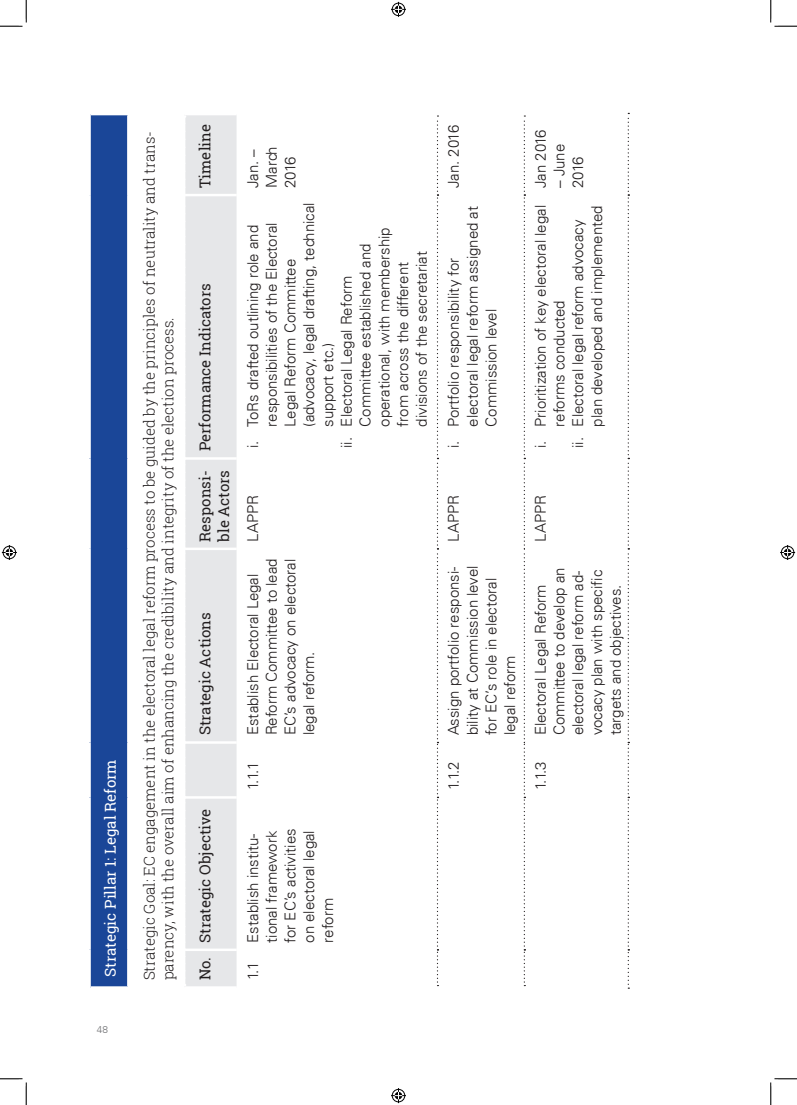
<style>
.page{position:relative;width:797px;height:1105px;background:#fff}
.page>*{position:absolute;margin:0;border:0;box-sizing:border-box;transform-origin:0 0}
.t1{font:300 15px/18.8px "Univers LT";color:#231f20}
.t2{font:300 15px/18.8px "Roboto Slab";color:#231f20}
.t3{font:15px/18.8px "Roboto Slab";color:#231f20}
.t4{font:15px "Roboto Slab";color:#fff}
.t5{font:300 10px "Univers CE";color:#6c6d70}
</style>
<div class="page">
<div style="left:90px;top:114px;width:38px;height:873px;background:#1a4698"></div>
<div style="left:185px;top:115px;width:51px;height:871px;background:#e6e7e9"></div>
<hr style="left:185px;top:741px;width:51px;height:3px;background:#fff">
<hr style="left:185px;top:548px;width:51px;height:2px;background:#fff">
<hr style="left:185px;top:457px;width:51px;height:3px;background:#fff">
<hr style="left:88px;top:950px;width:3px;height:39px;background:#fff">
<hr style="left:88px;top:797px;width:3px;height:153px;background:#fff">
<hr style="left:88px;top:742px;width:3px;height:55px;background:#fff">
<hr style="left:88px;top:549px;width:3px;height:193px;background:#fff">
<hr style="left:88px;top:458px;width:3px;height:91px;background:#fff">
<hr style="left:88px;top:195px;width:3px;height:263px;background:#fff">
<hr style="left:88px;top:113px;width:3px;height:82px;background:#fff">
<hr style="left:91px;top:986px;width:37px;height:3px;background:#fff">
<hr style="left:91px;top:113px;width:37px;height:2px;background:#fff">
<hr style="left:185px;top:194px;width:51px;height:2px;background:#fff">
<svg style="left:523px;top:115px;width:2px;height:871px"></svg>
<hr style="left:185px;top:796px;width:51px;height:3px;background:#fff">
<hr style="left:185px;top:948px;width:51px;height:3px;background:#fff">
<svg style="left:437px;top:115px;width:1px;height:871px"></svg>
<svg style="left:627px;top:113px;width:2px;height:876px"></svg>
<hr style="left:127px;top:950px;width:3px;height:36px;background:#fff">
<hr style="left:127px;top:797px;width:3px;height:153px;background:#fff">
<hr style="left:127px;top:742px;width:3px;height:55px;background:#fff">
<hr style="left:127px;top:549px;width:3px;height:193px;background:#fff">
<hr style="left:127px;top:458px;width:3px;height:91px;background:#fff">
<hr style="left:127px;top:195px;width:3px;height:263px;background:#fff">
<hr style="left:127px;top:115px;width:3px;height:80px;background:#fff">
<svg style="left:0;top:0;width:27px;height:27px"></svg>
<svg style="left:0;top:1078px;width:27px;height:27px"></svg>
<svg style="left:770px;top:0;width:27px;height:27px"></svg>
<svg style="left:770px;top:1078px;width:27px;height:27px"></svg>
<svg style="left:391px;top:2px;width:15px;height:15px"></svg>
<svg style="left:391px;top:1088px;width:15px;height:15px"></svg>
<svg style="left:2px;top:545px;width:15px;height:15px"></svg>
<svg style="left:780px;top:545px;width:15px;height:15px"></svg>
<p class="t4" style="left:100px;top:977px;width:219px;rotate:-90deg">Strategic Pillar 1: Legal Reform</p>
<p class="t5" style="left:97px;top:1023px;width:13px">48</p>
<p class="t2" style="left:139px;top:980px;width:851px;rotate:-90deg">Strategic Goal: EC engagement in the electoral legal reform process to be guided by the principles of neutrality and trans&shy;parency, with the overall aim of enhancing the credibility and integrity of the election process.</p>
<p class="t3" style="left:195px;top:188px;width:65px;rotate:-90deg">Timeline</p>
<p class="t3" style="left:195px;top:451px;width:169px;rotate:-90deg">Performance Indicators</p>
<p class="t3" style="left:195px;top:542px;width:73px;rotate:-90deg">Responsi&shy;ble Actors</p>
<p class="t3" style="left:195px;top:735px;width:125px;rotate:-90deg">Strategic Actions</p>
<p class="t3" style="left:195px;top:980px;width:173px;rotate:-90deg">No. Strategic Objective</p>
<p class="t1" style="left:243px;top:188px;width:43px;rotate:-90deg">Jan. –<br>March<br>2016</p>
<p class="t1" style="left:299px;top:427px;width:226px;rotate:-90deg">(advocacy, legal drafting, technical</p>
<p class="t1" style="left:243px;top:448px;width:225px;rotate:-90deg">i. ToRs drafted outlining role and</p>
<p class="t1" style="left:262px;top:427px;width:206px;rotate:-90deg">responsibilities of the Electoral</p>
<p class="t1" style="left:374px;top:427px;width:201px;rotate:-90deg">operational, with membership</p>
<p class="t1" style="left:356px;top:427px;width:184px;rotate:-90deg">Committee established and</p>
<p class="t1" style="left:393px;top:427px;width:166px;rotate:-90deg">from across the different</p>
<p class="t1" style="left:412px;top:427px;width:177px;rotate:-90deg">divisions of the secretariat</p>
<p class="t1" style="left:281px;top:427px;width:169px;rotate:-90deg">Legal Reform Committee</p>
<p class="t1" style="left:337px;top:448px;width:174px;rotate:-90deg">ii. Electoral Legal Reform</p>
<p class="t1" style="left:318px;top:427px;width:86px;rotate:-90deg">support etc.)</p>
<p class="t1" style="left:243px;top:542px;width:48px;rotate:-90deg">LAPPR</p>
<p class="t1" style="left:243px;top:735px;width:179px;rotate:-90deg">Establish Electoral Legal<br>Reform Committee to lead<br>EC’s advocacy on electoral legal reform.</p>
<p class="t1" style="left:243px;top:790px;width:31px;rotate:-90deg">1.1.1</p>
<p class="t1" style="left:243px;top:943px;width:116px;rotate:-90deg">Establish institu&shy;tional framework for EC’s activities on electoral legal reform</p>
<p class="t1" style="left:243px;top:980px;width:20px;rotate:-90deg">1.1</p>
<p class="t1" style="left:444px;top:188px;width:64px;rotate:-90deg">Jan. 2016</p>
<p class="t1" style="left:444px;top:427px;width:222px;text-indent:-21px;rotate:-90deg">i. Portfolio responsibility for electoral legal reform assigned at<br>Commission level</p>
<p class="t1" style="left:531px;top:188px;width:60px;rotate:-90deg">Jan 2016</p>
<p class="t1" style="left:550px;top:188px;width:45px;rotate:-90deg">– June<br>2016</p>
<p class="t1" style="left:531px;top:448px;width:244px;rotate:-90deg">i. Prioritization of key electoral legal</p>
<p class="t1" style="left:587px;top:427px;width:223px;rotate:-90deg">plan developed and implemented</p>
<p class="t1" style="left:568px;top:448px;width:230px;rotate:-90deg">ii. Electoral legal reform advocacy</p>
<p class="t1" style="left:550px;top:427px;width:128px;rotate:-90deg">reforms conducted</p>
<p class="t1" style="left:444px;top:542px;width:48px;rotate:-90deg">LAPPR</p>
<p class="t1" style="left:444px;top:735px;width:171px;rotate:-90deg">Assign portfolio responsi&shy;bility at Commission level for EC’s role in electoral legal reform</p>
<p class="t1" style="left:444px;top:790px;width:31px;rotate:-90deg">1.1.2</p>
<p class="t1" style="left:531px;top:542px;width:48px;rotate:-90deg">LAPPR</p>
<p class="t1" style="left:531px;top:735px;width:169px;rotate:-90deg">Electoral Legal Reform<br>Committee to develop an electoral legal reform ad&shy;vocacy plan with specific targets and objectives.</p>
<p class="t1" style="left:531px;top:790px;width:31px;rotate:-90deg">1.1.3</p>
</div>
